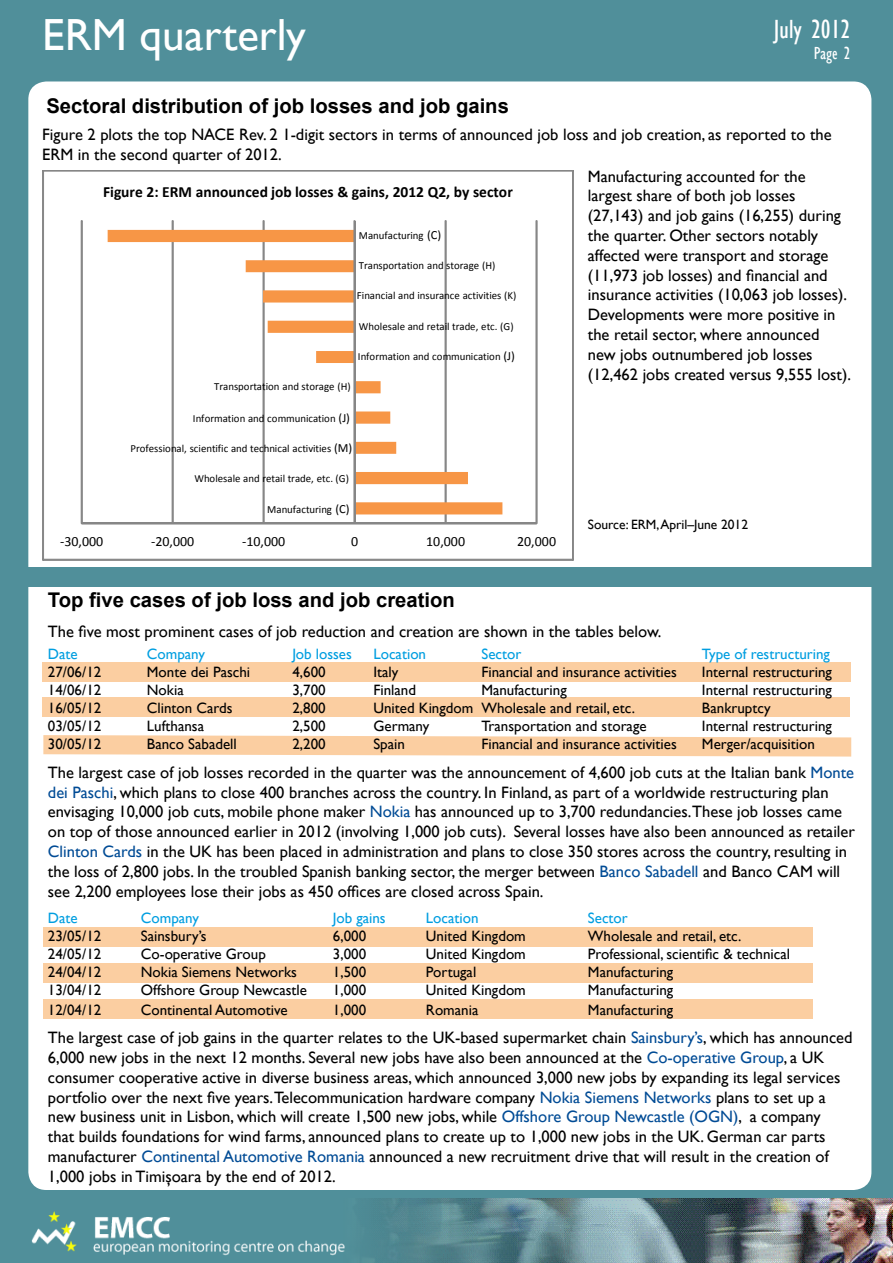
<style>
.page{position:relative;width:893px;height:1263px;background:#508f9a}
.page>*{position:absolute;margin:0;border:0;box-sizing:border-box;transform-origin:0 0}
.t1{font:45px "Gill Sans";color:#fff}
.t2{font:condensed 27px "Gill Sans";color:#fff}
.t3{font:700 20.25px "Arial";color:#000}
.t4{font:condensed 18px "Gill Sans";color:#fff}
.t5{font:16.5px/19.8px "Gill Sans";color:#000}
.t6{font:700 15.6px "Calibri";color:#000}
.t7{font:15px "Gill Sans";color:#000}
.t8{font:15px "Gill Sans";color:#009ee0}
.t9{font:14.1px "Calibri";color:#000}
.t10{font:13.5px "Gill Sans";color:#000}
.t11{font:10.8px "Calibri";letter-spacing:-.005em;color:#000}
.s1{font-size:12.6px}
.s2{color:#004b95}
</style>
<div class="page">
<div style="left:28px;top:81px;width:843px;height:1109px;background:#fff;border-radius:18px"></div>
<div style="left:44px;top:999px;width:769px;height:20px;background:#fbcea1"></div>
<div style="left:44px;top:928px;width:769px;height:19px;background:#fbcea1"></div>
<div style="left:44px;top:964px;width:769px;height:19px;background:#fbcea1"></div>
<svg style="left:43px;top:735px;width:808px;height:21px;background:#fbd2a9"></svg>
<div style="left:42px;top:663px;width:808px;height:19px;background:#fbcea1"></div>
<div style="left:43px;top:697px;width:807px;height:19px;background:#fbcea1"></div>
<div style="left:16px;top:567px;width:868px;height:19px;background:#508f9a"></div>
<img style="left:31px;top:1211px;width:309px;height:45px">
<img style="left:340px;top:1199px;width:553px;height:64px">
<svg style="left:43px;top:170px;width:530px;height:390px"></svg>
<h1 class="t1" style="left:42px;top:9px;width:265px">ERM quarterly</h1>
<h2 class="t2" style="left:774px;top:13px;width:78px">July 2012</h2>
<p class="t4" style="left:814px;top:43px;width:38px">Page 2</p>
<p class="t3" style="left:46px;top:92px;width:464px">Sectoral distribution of job losses and job gains</p>
<p class="t5" style="left:42px;top:125px;width:791px">Figure 2 plots the top NACE Rev. 2 1-digit sectors in terms of announced job loss and job creation, as reported to the<br>ERM in the second quarter of 2012.</p>
<p class="t6" style="left:103px;top:182px;width:411px">Figure 2: ERM announced job losses &amp; gains, 2012 Q2, by sector</p>
<p class="t11" style="left:359px;top:229px;width:84px">Manufacturing <span class="s1">(C)</span></p>
<p class="t11" style="left:359px;top:259px;width:138px">Transportation and storage (H)</p>
<p class="t11" style="left:357px;top:289px;width:161px">Financial and insurance activities (K)</p>
<p class="t11" style="left:359px;top:320px;width:156px">Wholesale and retail trade, etc. (G)</p>
<p class="t11" style="left:214px;top:380px;width:138px">Transportation and storage (H)</p>
<p class="t11" style="left:358px;top:350px;width:159px">Information and communication <span class="s1">(J)</span></p>
<p class="t11" style="left:193px;top:412px;width:159px">Information and communication <span class="s1">(J)</span></p>
<p class="t11" style="left:130px;top:441px;width:223px">Professional, scientific and technical activities <span class="s1">(M)</span></p>
<p class="t11" style="left:194px;top:472px;width:156px">Wholesale and retail trade, etc. (G)</p>
<p class="t11" style="left:267px;top:503px;width:84px">Manufacturing <span class="s1">(C)</span></p>
<p class="t9" style="left:60px;top:532px;width:45px">-30,000</p>
<p class="t9" style="left:151px;top:532px;width:45px">-20,000</p>
<p class="t9" style="left:242px;top:532px;width:45px">-10,000</p>
<p class="t9" style="left:351px;top:532px;width:9px">0</p>
<p class="t9" style="left:426px;top:532px;width:40px">10,000</p>
<p class="t9" style="left:517px;top:532px;width:40px">20,000</p>
<p class="t5" style="left:588px;top:166px;width:265px">Manufacturing accounted for the largest share of both job losses (27,143) and job gains (16,255) during the quarter. Other sectors notably affected were transport and storage (11,973 job losses) and financial and insurance activities (10,063 job losses).<br>Developments were more positive in the retail sector, where announced new jobs outnumbered job losses (12,462 jobs created versus 9,555 lost).</p>
<p class="t10" style="left:588px;top:517px;width:162px">Source: ERM, April–June 2012</p>
<p class="t3" style="left:48px;top:586px;width:409px">Top five cases of job loss and job creation</p>
<p class="t5" style="left:48px;top:622px;width:615px">The five most prominent cases of job reduction and creation are shown in the tables below.</p>
<p class="t8" style="left:48px;top:646px;width:31px">Date</p>
<p class="t8" style="left:147px;top:646px;width:60px">Company</p>
<p class="t8" style="left:292px;top:646px;width:61px">Job losses</p>
<p class="t8" style="left:373px;top:646px;width:54px">Location</p>
<p class="t8" style="left:481px;top:646px;width:41px">Sector</p>
<p class="t8" style="left:702px;top:646px;width:130px">Type of restructuring</p>
<p class="t7" style="left:48px;top:664px;width:55px">27/06/12</p>
<p class="t7" style="left:147px;top:664px;width:105px">Monte dei Paschi</p>
<p class="t7" style="left:292px;top:664px;width:35px">4,600</p>
<p class="t7" style="left:373px;top:664px;width:26px">Italy</p>
<p class="t7" style="left:481px;top:664px;width:197px">Financial and insurance activities</p>
<p class="t7" style="left:702px;top:664px;width:131px">Internal restructuring</p>
<p class="t7" style="left:48px;top:682px;width:55px">14/06/12</p>
<p class="t7" style="left:147px;top:682px;width:38px">Nokia</p>
<p class="t7" style="left:292px;top:682px;width:35px">3,700</p>
<p class="t7" style="left:373px;top:682px;width:44px">Finland</p>
<p class="t7" style="left:481px;top:682px;width:87px">Manufacturing</p>
<p class="t7" style="left:702px;top:682px;width:131px">Internal restructuring</p>
<p class="t7" style="left:48px;top:700px;width:55px">16/05/12</p>
<p class="t7" style="left:147px;top:700px;width:87px">Clinton Cards</p>
<p class="t7" style="left:292px;top:700px;width:35px">2,800</p>
<p class="t7" style="left:373px;top:700px;width:263px">United Kingdom Wholesale and retail, etc.</p>
<p class="t7" style="left:702px;top:700px;width:70px">Bankruptcy</p>
<p class="t7" style="left:48px;top:718px;width:55px">03/05/12</p>
<p class="t7" style="left:147px;top:718px;width:59px">Lufthansa</p>
<p class="t7" style="left:292px;top:718px;width:35px">2,500</p>
<p class="t7" style="left:373px;top:718px;width:57px">Germany</p>
<p class="t7" style="left:481px;top:718px;width:167px">Transportation and storage</p>
<p class="t7" style="left:702px;top:718px;width:131px">Internal restructuring</p>
<p class="t7" style="left:48px;top:736px;width:55px">30/05/12</p>
<p class="t7" style="left:147px;top:736px;width:91px">Banco Sabadell</p>
<p class="t7" style="left:292px;top:736px;width:35px">2,200</p>
<p class="t7" style="left:373px;top:736px;width:33px">Spain</p>
<p class="t7" style="left:481px;top:736px;width:197px">Financial and insurance activities</p>
<p class="t7" style="left:702px;top:736px;width:114px">Merger/acquisition</p>
<p class="t5" style="left:48px;top:762px;width:809px">The largest case of job losses recorded in the quarter was the announcement of 4,600 job cuts at the Italian bank <span class="s2">Monte dei Paschi</span>, which plans to close 400 branches across the country. In Finland, as part of a worldwide restructuring plan envisaging 10,000 job cuts, mobile phone maker <span class="s2">Nokia</span> has announced up to 3,700 redundancies.These job losses came on top of those announced earlier in 2012 (involving 1,000 job cuts). Several losses have also been announced as retailer <span class="s2">Clinton Cards</span> in the UK has been placed in administration and plans to close 350 stores across the country, resulting in the loss of 2,800 jobs. In the troubled Spanish banking sector, the merger between <span class="s2">Banco Sabadell</span> and Banco CAM will see 2,200 employees lose their jobs as 450 offices are closed across Spain.</p>
<p class="t8" style="left:48px;top:909px;width:31px">Date</p>
<p class="t8" style="left:141px;top:909px;width:60px">Company</p>
<p class="t8" style="left:333px;top:909px;width:54px">Job gains</p>
<p class="t8" style="left:426px;top:909px;width:54px">Location</p>
<p class="t8" style="left:588px;top:909px;width:41px">Sector</p>
<p class="t7" style="left:48px;top:927px;width:55px">23/05/12</p>
<p class="t7" style="left:141px;top:927px;width:67px">Sainsbury’s</p>
<p class="t7" style="left:333px;top:927px;width:35px">6,000</p>
<p class="t7" style="left:426px;top:927px;width:101px">United Kingdom</p>
<p class="t7" style="left:588px;top:927px;width:155px">Wholesale and retail, etc.</p>
<p class="t7" style="left:48px;top:945px;width:55px">24/05/12</p>
<p class="t7" style="left:141px;top:945px;width:126px">Co-operative Group</p>
<p class="t7" style="left:333px;top:945px;width:35px">3,000</p>
<p class="t7" style="left:426px;top:945px;width:101px">United Kingdom</p>
<p class="t7" style="left:588px;top:945px;width:204px">Professional, scientific &amp; technical</p>
<p class="t7" style="left:48px;top:963px;width:55px">24/04/12</p>
<p class="t7" style="left:141px;top:963px;width:158px">Nokia Siemens Networks</p>
<p class="t7" style="left:333px;top:963px;width:35px">1,500</p>
<p class="t7" style="left:426px;top:963px;width:52px">Portugal</p>
<p class="t7" style="left:588px;top:963px;width:87px">Manufacturing</p>
<p class="t7" style="left:48px;top:981px;width:55px">13/04/12</p>
<p class="t7" style="left:141px;top:981px;width:168px">Offshore Group Newcastle</p>
<p class="t7" style="left:333px;top:981px;width:35px">1,000</p>
<p class="t7" style="left:426px;top:981px;width:101px">United Kingdom</p>
<p class="t7" style="left:588px;top:981px;width:87px">Manufacturing</p>
<p class="t7" style="left:48px;top:1001px;width:55px">12/04/12</p>
<p class="t7" style="left:141px;top:1001px;width:148px">Continental Automotive</p>
<p class="t7" style="left:333px;top:1001px;width:35px">1,000</p>
<p class="t7" style="left:426px;top:1001px;width:54px">Romania</p>
<p class="t7" style="left:588px;top:1001px;width:87px">Manufacturing</p>
<p class="t5" style="left:48px;top:1028px;width:806px">The largest case of job gains in the quarter relates to the UK-based supermarket chain <span class="s2">Sainsbury’s</span>, which has announced 6,000 new jobs in the next 12 months. Several new jobs have also been announced at the <span class="s2">Co-operative Group</span>, a UK consumer cooperative active in diverse business areas, which announced 3,000 new jobs by expanding its legal services portfolio over the next five years.Telecommunication hardware company <span class="s2">Nokia Siemens Networks</span> plans to set up a new business unit in Lisbon, which will create 1,500 new jobs, while <span class="s2">Offshore Group Newcastle (OGN)</span>, a company<br>that builds foundations for wind farms, announced plans to create up to 1,000 new jobs in the UK. German car parts manufacturer <span class="s2">Continental Automotive Romania</span> announced a new recruitment drive that will result in the creation of 1,000 jobs in Timişoara by the end of 2012.</p>
</div>
